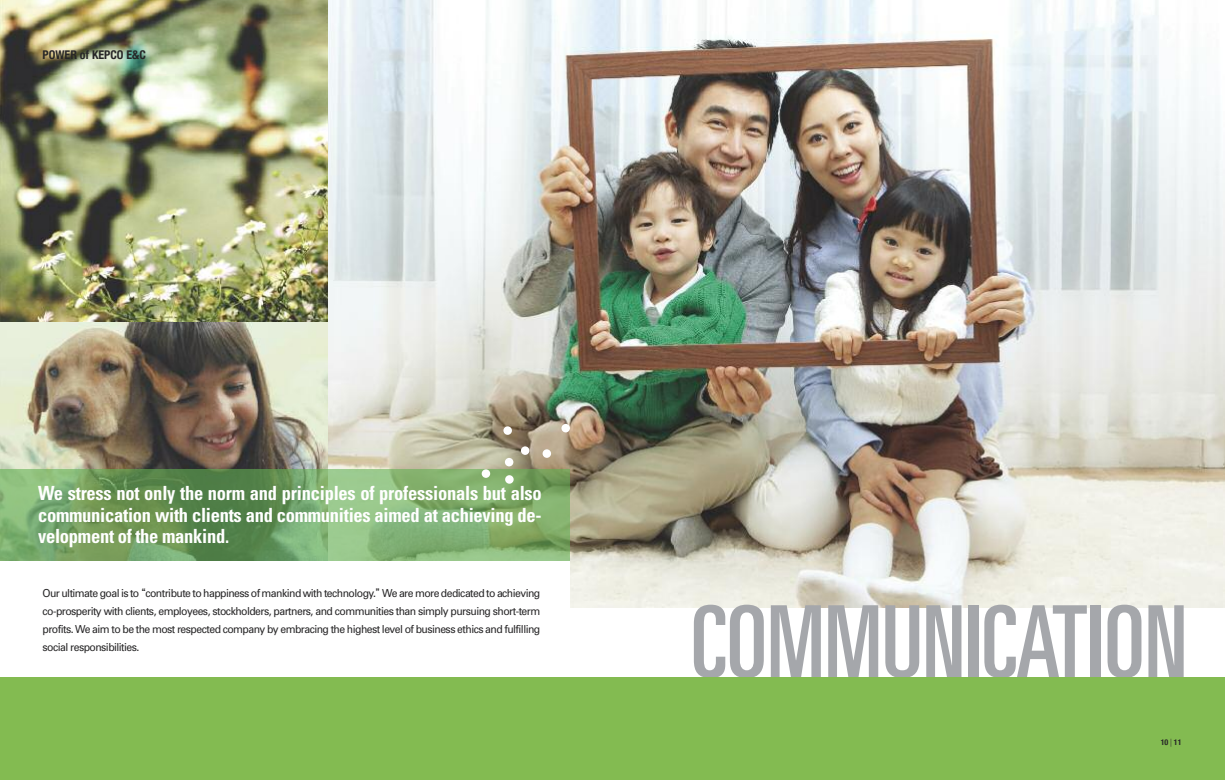
<style>
.page{position:relative;width:1225px;height:780px;background:#fff}
.page>*{position:absolute;margin:0;border:0;box-sizing:border-box;transform-origin:0 0}
.t1{font:ultra-condensed 100px "Univers";color:#a5a7ab}
.t2{font:700 condensed 19.5px/21.8px "Univers LT Std";letter-spacing:-.015em;color:#fff;text-align:justify;scale:.95 1}
.t3{font:700 condensed 12px "Helvetica Neue";color:#272627}
.t4{font:11px/18px "Univers";letter-spacing:-.05em;color:#272627;text-align:justify;scale:.95 1}
.t5{font:700 condensed 8px "Helvetica Neue";color:#272627}
.s1{font-family:"YGO13"}
.s2{font-weight:300;font-stretch:normal}
</style>
<div class="page">
<img style="left:327px;top:0;width:898px;height:607px">
<div style="left:0;top:560px;width:570px;height:118px;background:#fff"></div>
<div style="left:0;top:677px;width:1225px;height:103px;background:#83bb51"></div>
<img style="left:0;top:0;width:327px;height:469px">
<div style="left:0;top:469px;width:570px;height:91px;background:#63b154;opacity:.6"></div>
<div style="left:505px;top:475px;width:8px;height:8px;background:#fff;border-radius:50%"></div>
<div style="left:542px;top:449px;width:9px;height:9px;background:#fff;border-radius:50%"></div>
<div style="left:505px;top:458px;width:8px;height:8px;background:#fff;border-radius:50%"></div>
<div style="left:482px;top:469px;width:8px;height:9px;background:#fff;border-radius:50%"></div>
<div style="left:521px;top:446px;width:8px;height:9px;background:#fff;border-radius:50%"></div>
<div style="left:561px;top:424px;width:9px;height:8px;background:#fff;border-radius:50%"></div>
<div style="left:503px;top:426px;width:9px;height:9px;background:#fff;border-radius:50%"></div>
<p class="t3" style="left:43px;top:48px;width:105px">POWER of KEPCO E&amp;C</p>
<h2 class="t2" style="left:38px;top:483px;width:532px">We stress not only the norm and principles of professionals but also communication with clients and communities aimed at achieving de&shy;velopment of the mankind.</h2>
<p class="t4" style="left:43px;top:585px;width:525px">Our ultimate goal is to<span class="s1">“</span>contribute to happiness of mankind with technology.<span class="s1">”</span>We are more dedicated to achieving co-prosperity with clients, employees, stockholders, partners, and communities than simply pursuing short-term profits. We aim to be the most respected company by embracing the highest level of business ethics and fulfilling social responsibilities.</p>
<h1 class="t1" style="left:691px;top:605px;width:497px">COMMUNICATION</h1>
<p class="t5" style="left:1160px;top:737px;width:22px">10 <span class="s2">|</span> 11</p>
</div>
